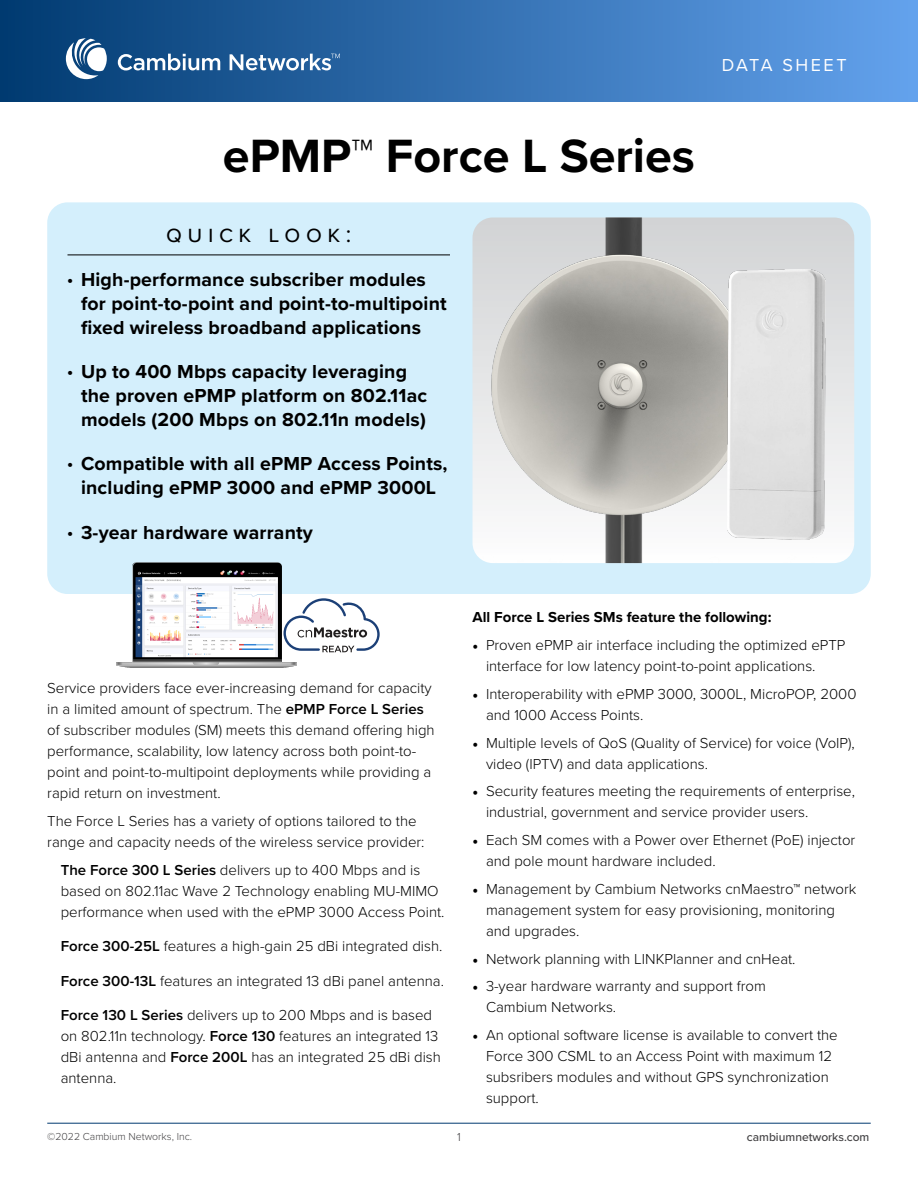
<style>
.page{position:relative;width:918px;height:1188px;background:#fff}
.page>*{position:absolute;margin:0;border:0;box-sizing:border-box;transform-origin:0 0}
.t1{font:700 48.45px "Proxima Nova";color:#000}
.t2{font:24px "Proxima Nova";letter-spacing:.23em;color:#000}
.t3{font:700 19.5px/24px "Proxima Nova";letter-spacing:.01em;color:#000}
.t4{font:18px "Proxima Nova";letter-spacing:.14em;color:#fff}
.t5{font:300 15px/21px "Proxima Nova";color:#000}
.t6{font:700 15px "Proxima Nova";color:#000}
.t7{font:500 12px "Proxima Nova";color:#414042}
.t8{font:300 12px "Proxima Nova";color:#414042}
.t9{font:300 10.5px "Proxima Nova";color:#414042}
.s1{font-weight:500}
.s2{font-family:"Myriad Pro";font-weight:400}
.s3{font-weight:600}
.s4{font-family:"Minion Pro";font-weight:400}
</style>
<div class="page">
<div style="left:0;top:0;width:918px;height:102px;background:linear-gradient(to right,#003a70,#63a2ed)"></div>
<svg style="left:118px;top:54px;width:102px;height:16px"></svg>
<svg style="left:230px;top:54px;width:110px;height:16px"></svg>
<svg style="left:66px;top:38px;width:41px;height:41px"></svg>
<hr style="left:47px;top:1123px;width:824px;height:1px;background:#003a70">
<svg style="left:297px;top:598px;width:83px;height:54px"></svg>
<div style="left:47px;top:202px;width:824px;height:392px;background:#d4effc;border-radius:20px"></div>
<hr style="left:68px;top:255px;width:382px;height:1px;background:#000">
<img style="left:472px;top:218px;width:382px;height:345px">
<img style="left:727px;top:269px;width:98px;height:271px">
<img style="left:116px;top:563px;width:181px;height:105px">
<p class="t1" style="left:223px;top:119px;width:474px">ePMP<span class="s1">™</span> Force L Series</p>
<p class="t2" style="left:166px;top:216px;width:187px">quick look:</p>
<p class="t3" style="left:81px;top:267px;width:367px;text-indent:-14px"><span class="s2">•</span> High-performance subscriber modules for point-to-point and point-to-multipoint fixed wireless broadband applications</p>
<p class="t3" style="left:81px;top:359px;width:348px;text-indent:-14px"><span class="s2">•</span> Up to 400 Mbps capacity leveraging the proven ePMP platform on 802.11ac models (200 Mbps on 802.11n models)</p>
<p class="t3" style="left:68px;top:451px;width:382px;text-align:center"><span class="s2">•</span> Compatible with all ePMP Access Points, including ePMP 3000 and ePMP 3000L</p>
<p class="t3" style="left:68px;top:520px;width:247px"><span class="s2">•</span> 3-year hardware warranty</p>
<p class="t4" style="left:722px;top:52px;width:126px">DATA SHEET</p>
<p class="t5" style="left:47px;top:677px;width:389px">Service providers face ever-increasing demand for capacity in a limited amount of spectrum. The <span class="s3">ePMP Force L Series </span>of subscriber modules (SM) meets this demand offering high performance, scalability, low latency across both point-to&shy;point and point-to-multipoint deployments while providing a rapid return on investment.</p>
<p class="t5" style="left:47px;top:810px;width:379px">The Force L Series has a variety of options tailored to the range and capacity needs of the wireless service provider:</p>
<p class="t5" style="left:61px;top:859px;width:385px"><span class="s3">The Force 300 L Series</span> delivers up to 400 Mbps and is based on 802.11ac Wave 2 Technology enabling MU-MIMO performance when used with the ePMP 3000 Access Point.</p>
<p class="t5" style="left:61px;top:935px;width:383px"><span class="s3">Force 300-25L</span> features a high-gain 25 dBi integrated dish.</p>
<p class="t5" style="left:61px;top:970px;width:385px"><span class="s3">Force 300-13L</span> features an integrated 13 dBi panel antenna.</p>
<p class="t5" style="left:61px;top:1004px;width:382px"><span class="s3">Force 130 L Series</span> delivers up to 200 Mbps and is based on 802.11n technology. <span class="s3">Force 130</span> features an integrated 13 dBi antenna and <span class="s3">Force 200L</span> has an integrated 25 dBi dish antenna.</p>
<p class="t6" style="left:472px;top:606px;width:300px">All Force L Series SMs feature the following:</p>
<p class="t5" style="left:486px;top:634px;width:361px;text-indent:-14px"><span class="s4">•</span> Proven ePMP air interface including the optimized ePTP interface for low latency point-to-point applications.</p>
<p class="t5" style="left:486px;top:683px;width:372px;text-indent:-14px"><span class="s4">•</span> Interoperability with ePMP 3000, 3000L, MicroPOP, 2000 and 1000 Access Points.</p>
<p class="t5" style="left:486px;top:731px;width:370px;text-indent:-14px"><span class="s4">•</span> Multiple levels of QoS (Quality of Service) for voice (VoIP), video (IPTV) and data applications.</p>
<p class="t5" style="left:486px;top:780px;width:370px;text-indent:-14px"><span class="s4">•</span> Security features meeting the requirements of enterprise, industrial, government and service provider users.</p>
<p class="t5" style="left:486px;top:829px;width:371px;text-indent:-14px"><span class="s4">•</span> Each SM comes with a Power over Ethernet (PoE) injector and pole mount hardware included.</p>
<p class="t5" style="left:486px;top:878px;width:372px;text-indent:-14px"><span class="s4">•</span> Management by Cambium Networks cnMaestro™ network management system for easy provisioning, monitoring and upgrades.</p>
<p class="t5" style="left:472px;top:947px;width:325px"><span class="s4">•</span> Network planning with LINKPlanner and cnHeat.</p>
<p class="t5" style="left:486px;top:975px;width:281px;text-indent:-14px"><span class="s4">•</span> 3-year hardware warranty and support from<br>Cambium Networks.</p>
<p class="t5" style="left:486px;top:1024px;width:353px;text-indent:-14px"><span class="s4">•</span> An optional software license is available to convert the Force 300 CSML to an Access Point with maximum 12 subsribers modules and without GPS synchronization support.</p>
<p class="t9" style="left:47px;top:1128px;width:146px">©2022 Cambium Networks, Inc.</p>
<p class="t8" style="left:457px;top:1128px;width:5px">1</p>
<p class="t7" style="left:747px;top:1128px;width:124px">cambiumnetworks.com</p>
</div>
